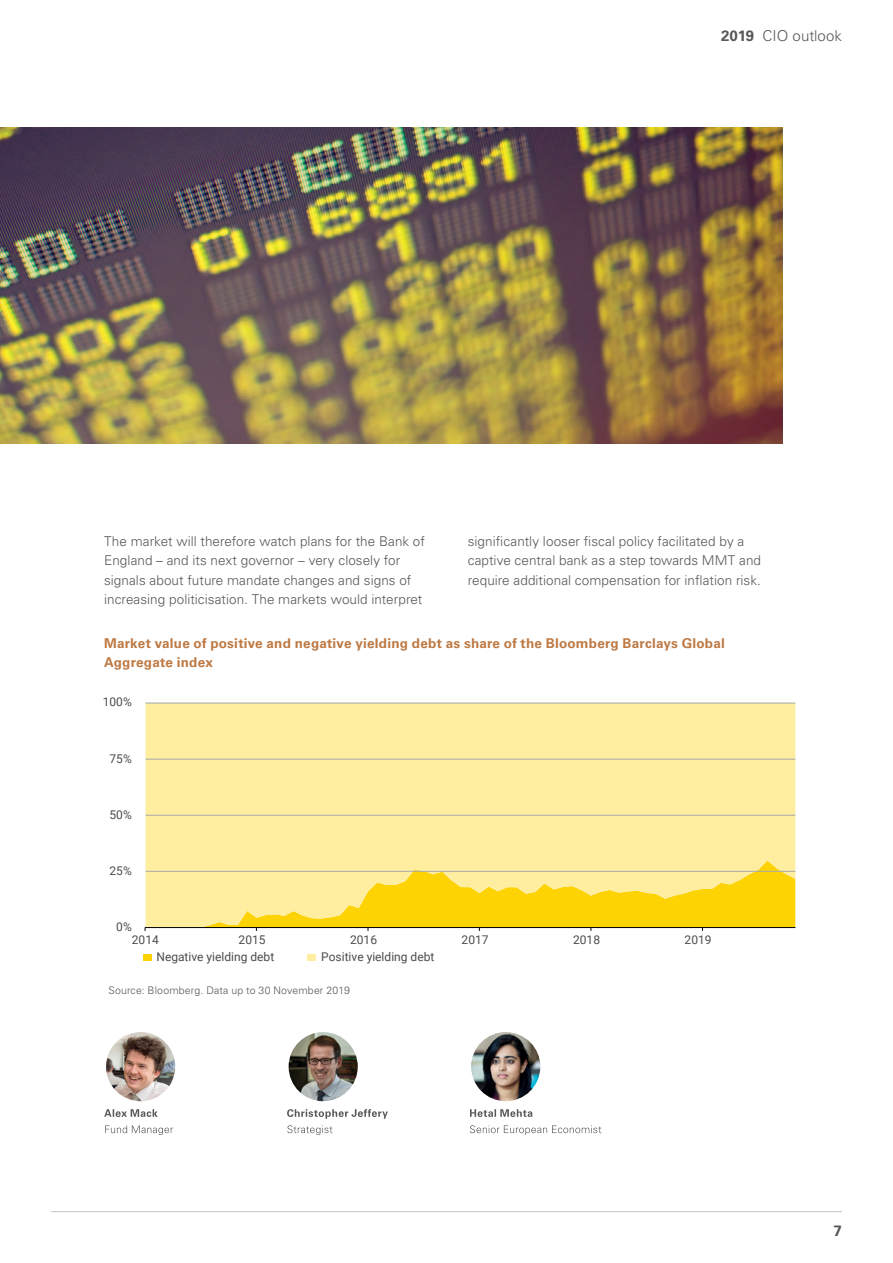
<style>
.page{position:relative;width:893px;height:1263px;background:#fff}
.page>*{position:absolute;margin:0;border:0;box-sizing:border-box;transform-origin:0 0}
.t1{font:300 15px "Univers LT Std";color:#57585a}
.t2{font:700 15px "Univers LT Std";color:#57585a}
.t3{font:300 13.5px "Univers LT Std";letter-spacing:.005em;color:#57585a}
.t4{font:700 13.5px/19.5px "Univers LT Std";letter-spacing:.015em;color:#be7943}
.t5{font:12px "Roboto";color:#4b4c4d}
.t6{font:300 10.5px "Univers LT Std";letter-spacing:.015em;color:#57585a}
.s1{font-weight:700}
</style>
<div class="page">
<hr style="left:51px;top:1211px;width:791px;height:1px;background:#c7c8ca">
<svg style="left:470px;top:1125px;width:131px;height:10px"></svg>
<img style="left:0;top:127px;width:782px;height:316px">
<div style="left:146px;top:704px;width:649px;height:156px;background:#ffeda0"></div>
<hr style="left:145px;top:703px;width:650px;height:1px;background:#a7aaaa">
<hr style="left:145px;top:759px;width:650px;height:1px;background:#a7aaaa">
<hr style="left:145px;top:815px;width:650px;height:1px;background:#a7aaaa">
<hr style="left:145px;top:703px;width:1px;height:224px;background:#fff">
<svg style="left:145px;top:860px;width:650px;height:71px;background:#f9de60"></svg>
<div style="left:143px;top:954px;width:9px;height:7px;background:#fed304"></div>
<div style="left:307px;top:954px;width:8px;height:7px;background:#ffeda0"></div>
<svg style="left:470px;top:1109px;width:62px;height:8px"></svg>
<img style="left:472px;top:1033px;width:67px;height:67px">
<div style="left:469px;top:1030px;width:73px;height:73px;border:2px solid #fff;border-radius:50%"></div>
<svg style="left:287px;top:1125px;width:45px;height:10px"></svg>
<svg style="left:287px;top:1109px;width:101px;height:10px"></svg>
<img style="left:288px;top:1031px;width:71px;height:71px;border-radius:36px">
<div style="left:287px;top:1030px;width:73px;height:73px;border:2px solid #fff;border-radius:50%"></div>
<svg style="left:105px;top:1125px;width:68px;height:10px"></svg>
<svg style="left:104px;top:1109px;width:54px;height:8px"></svg>
<img style="left:105px;top:1031px;width:71px;height:71px;border-radius:36px">
<div style="left:104px;top:1030px;width:73px;height:73px;border:2px solid #fff;border-radius:50%"></div>
<p class="t1" style="left:721px;top:26px;width:122px"><span class="s1">2019</span> CIO outlook</p>
<p class="t3" style="left:104px;top:533px;width:322px">The market will therefore watch plans for the Bank of</p>
<p class="t3" style="left:468px;top:533px;width:278px">signifcantly looser fscal policy facilitated by a</p>
<p class="t3" style="left:104px;top:552px;width:298px">England – and its next governor – very closely for</p>
<p class="t3" style="left:468px;top:552px;width:295px">captive central bank as a step towards MMT and</p>
<p class="t3" style="left:104px;top:572px;width:309px">signals about future mandate changes and signs of</p>
<p class="t3" style="left:468px;top:572px;width:295px">require additional compensation for infation risk.</p>
<p class="t3" style="left:104px;top:591px;width:320px">increasing politicisation. The markets would interpret</p>
<h5 class="t4" style="left:104px;top:633px;width:622px">Market value of positive and negative yielding debt as share of the Bloomberg Barclays Global<br>Aggregate index</h5>
<p class="t5" style="left:103px;top:694px;width:31px">100%</p>
<p class="t5" style="left:110px;top:750px;width:24px">75%</p>
<p class="t5" style="left:110px;top:806px;width:24px">50%</p>
<p class="t5" style="left:110px;top:862px;width:24px">25%</p>
<p class="t5" style="left:116px;top:918px;width:17px">0%</p>
<p class="t5" style="left:132px;top:931px;width:28px">2014</p>
<p class="t5" style="left:239px;top:931px;width:28px">2015</p>
<p class="t5" style="left:350px;top:931px;width:28px">2016</p>
<p class="t5" style="left:462px;top:931px;width:28px">2017</p>
<p class="t5" style="left:573px;top:931px;width:28px">2018</p>
<p class="t5" style="left:685px;top:931px;width:28px">2019</p>
<p class="t5" style="left:156px;top:949px;width:119px">Negative yielding debt</p>
<p class="t5" style="left:321px;top:949px;width:115px">Positive yielding debt</p>
<p class="t6" style="left:108px;top:984px;width:243px">Source: Bloomberg. Data up to 30 November 2019</p>
<p class="t2" style="left:834px;top:1221px;width:10px">7</p>
</div>
